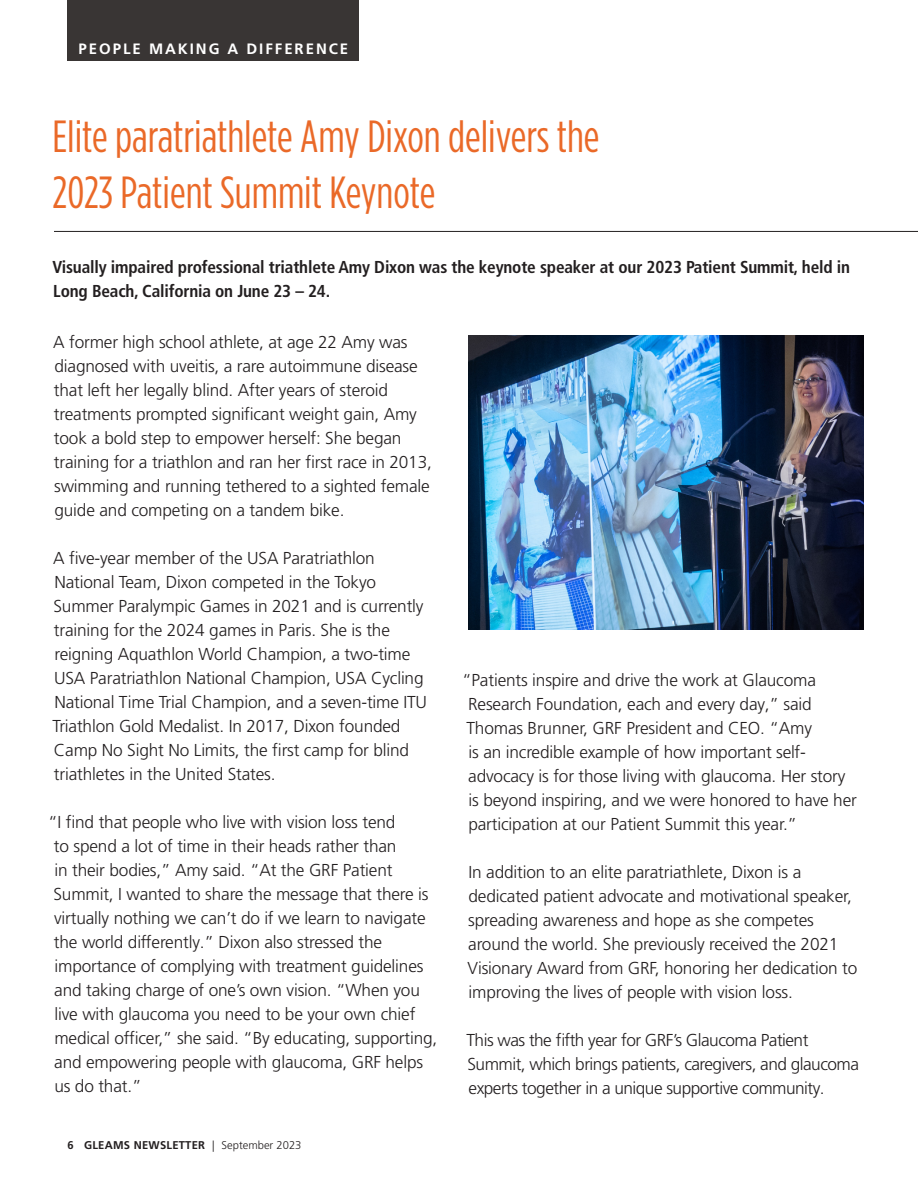
<style>
.page{position:relative;width:918px;height:1188px;background:#fff}
.page>*{position:absolute;margin:0;border:0;box-sizing:border-box;transform-origin:0 0}
.t1{font:45px/55.5px "Gotham Condensed";color:#ea6928}
.t2{font:300 17.25px/24px "Frutiger LT Pro";letter-spacing:-.01em;color:#231f20}
.t3{font:300 17.25px/24px "Frutiger LT Pro";letter-spacing:-.03em;color:#231f20}
.t4{font:700 condensed 17.25px/24px "Frutiger LT Pro";letter-spacing:-.01em;color:#231f20}
.t5{font:700 15px "Frutiger LT Pro";letter-spacing:.13em;color:#fff}
.t6{font:700 11.25px "Frutiger LT Pro";letter-spacing:.02em;color:#231f20}
.s1{font-weight:300}
</style>
<div class="page">
<div style="left:68px;top:0;width:291px;height:61px;background:#393534"></div>
<hr style="left:54px;top:231px;width:864px;height:1px;background:#231f20">
<img style="left:468px;top:335px;width:396px;height:295px">
<p class="t5" style="left:79px;top:40px;width:271px">PEOPLE MAKING A DIFFERENCE</p>
<h1 class="t1" style="left:53px;top:108px;width:549px">Elite paratriathlete Amy Dixon delivers the<br>2023 Patient Summit Keynote</h1>
<p class="t4" style="left:52px;top:255px;width:799px">Visually impaired professional triathlete Amy Dixon was the keynote speaker at our 2023 Patient Summit, held in<br>Long Beach, California on June 23 – 24.</p>
<p class="t2" style="left:53px;top:330px;width:380px">A former high school athlete, at age 22 Amy was diagnosed with uveitis, a rare autoimmune disease that left her legally blind. After years of steroid treatments prompted significant weight gain, Amy took a bold step to empower herself: She began training for a triathlon and ran her first race in 2013, swimming and running tethered to a sighted female guide and competing on a tandem bike.</p>
<p class="t2" style="left:53px;top:546px;width:376px">A five-year member of the USA Paratriathlon National Team, Dixon competed in the Tokyo Summer Paralympic Games in 2021 and is currently training for the 2024 games in Paris. She is the reigning Aquathlon World Champion, a two-time USA Paratriathlon National Champion, USA Cycling National Time Trial Champion, and a seven-time ITU Triathlon Gold Medalist. In 2017, Dixon founded Camp No Sight No Limits, the first camp for blind triathletes in the United States.</p>
<p class="t2" style="left:54px;top:810px;width:385px;text-indent:-5px">“I find that people who live with vision loss tend<br>to spend a lot of time in their heads rather than<br>in their bodies,” Amy said. “At the GRF Patient Summit, I wanted to share the message that there is virtually nothing we can’t do if we learn to navigate the world differently.” Dixon also stressed the importance of complying with treatment guidelines and taking charge of one’s own vision. “When you live with glaucoma you need to be your own chief medical officer,” she said. “By educating, supporting, and empowering people with glaucoma, GRF helps us do that.”</p>
<p class="t2" style="left:462px;top:668px;width:396px">“Patients inspire and drive the work at Glaucoma Research Foundation, each and every day,” said Thomas Brunner, GRF President and CEO. “Amy<br>is an incredible example of how important self&shy;advocacy is for those living with glaucoma. Her story<br>is beyond inspiring, and we were honored to have her participation at our Patient Summit this year.”</p>
<p class="t2" style="left:468px;top:860px;width:391px">In addition to an elite paratriathlete, Dixon is a dedicated patient advocate and motivational speaker, spreading awareness and hope as she competes around the world. She previously received the 2021<br>Visionary Award from GRF, honoring her dedication to improving the lives of people with vision loss.</p>
<p class="t3" style="left:467px;top:1028px;width:394px">This was the fifth year for GRF’s Glaucoma Patient<br>Summit, which brings patients, caregivers, and glaucoma experts together in a unique supportive community.</p>
<p class="t6" style="left:68px;top:1139px;width:236px">6 GLEAMS NEWSLETTER <span class="s1">| September 2023</span></p>
</div>
